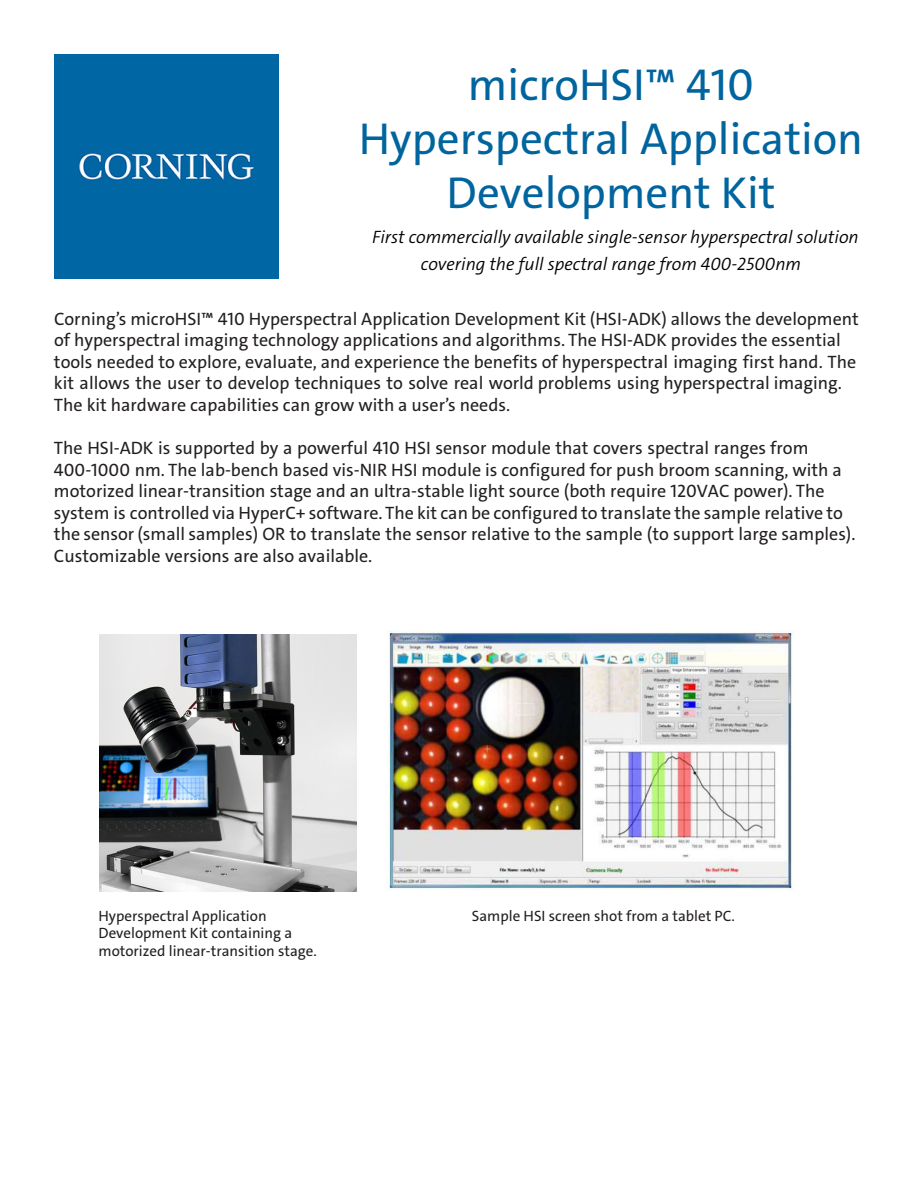
<style>
.page{position:relative;width:918px;height:1188px;background:#fff}
.page>*{position:absolute;margin:0;border:0;box-sizing:border-box;transform-origin:0 0}
.t1{font:45px/54px "The Sans C4 s";color:#00649e;text-align:center}
.t2{font:18px/21.6px "The Sans C4 s";color:#231f20}
.t3{font:italic 300 18px/26.5px "The Sans C4 s";color:#000;text-align:center}
.t4{font:15px/17.9px "The Sans C4 s";color:#231f20}
</style>
<div class="page">
<div style="left:54px;top:54px;width:225px;height:225px;background:#0066a4"></div>
<img style="left:99px;top:634px;width:258px;height:257px">
<img style="left:389px;top:630px;width:403px;height:259px">
<p class="t1" style="left:359px;top:59px;width:506px">microHSI™ 410<br>Hyperspectral Application<br>Development Kit</p>
<p class="t3" style="left:372px;top:224px;width:488px">First commercially available single-sensor hyperspectral solution covering the full spectral range from 400-2500nm</p>
<p class="t2" style="left:54px;top:308px;width:806px">Corning’s microHSI™ 410 Hyperspectral Application Development Kit (HSI-ADK) allows the development of hyperspectral imaging technology applications and algorithms. The HSI-ADK provides the essential tools needed to explore, evaluate, and experience the benefits of hyperspectral imaging first hand. The kit allows the user to develop techniques to solve real world problems using hyperspectral imaging.<br>The kit hardware capabilities can grow with a user’s needs.</p>
<p class="t2" style="left:54px;top:438px;width:803px">The HSI-ADK is supported by a powerful 410 HSI sensor module that covers spectral ranges from 400-1000 nm. The lab-bench based vis-NIR HSI module is configured for push broom scanning, with a motorized linear-transition stage and an ultra-stable light source (both require 120VAC power). The system is controlled via HyperC+ software. The kit can be configured to translate the sample relative to the sensor (small samples) OR to translate the sensor relative to the sample (to support large samples).<br>Customizable versions are also available.</p>
<p class="t4" style="left:99px;top:907px;width:220px">Hyperspectral Application<br>Development Kit containing a motorized linear-transition stage.</p>
<p class="t4" style="left:472px;top:907px;width:265px">Sample HSI screen shot from a tablet PC.</p>
</div>
